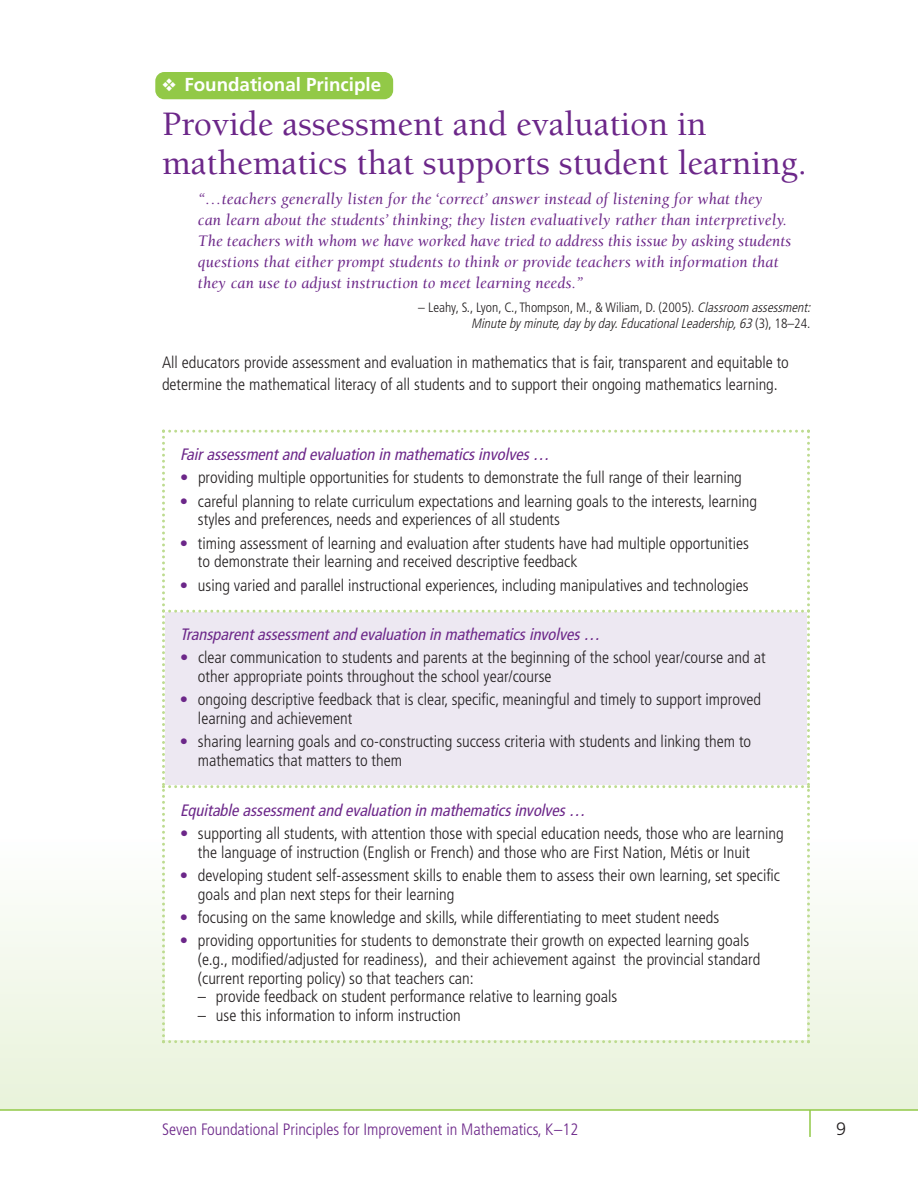
<style>
.page{position:relative;width:918px;height:1188px;background:#fff}
.page>*{position:absolute;margin:0;border:0;box-sizing:border-box;transform-origin:0 0}
.t1{font:500 35.25px/39px "Berkeley";color:#6c2789}
.t2{font:700 18.75px "Frutiger";color:#fff}
.t3{font:300 18px "Frutiger";color:#231f20}
.t4{font:300 condensed 16.5px/18.8px "Frutiger";color:#231f20}
.t5{font:italic 16.5px/21px "Berkeley";letter-spacing:.01em;color:#6c2789}
.t6{font:italic condensed 16.5px "Frutiger";color:#6c2789}
.t7{font:300 condensed 16.5px "Frutiger";color:#6c2789}
.t8{font:italic 300 condensed 13.5px/16.5px "Frutiger";color:#231f20;text-align:right}
.s1{font-style:normal}
.s2{color:#6c2789}
</style>
<div class="page">
<div style="left:155px;top:72px;width:238px;height:27px;background:#92c947;border-radius:9px"></div>
<hr style="left:809px;top:1110px;width:2px;height:27px;background:#92c947">
<div style="left:0;top:838px;width:918px;height:272px;background:linear-gradient(to bottom,#fefefe,#e9f2da)"></div>
<svg style="left:162px;top:430px;width:648px;height:613px"></svg>
<hr style="left:0;top:1109px;width:918px;height:2px;background:#92c947">
<p class="t2" style="left:162px;top:77px;width:221px">❖ Foundational Principle</p>
<h1 class="t1" style="left:162px;top:107px;width:646px">Provide assessment and evaluation in mathematics that supports student learning.</h1>
<p class="t5" style="left:198px;top:190px;width:595px">“…teachers generally listen for the ‘correct’ answer instead of listening for what they<br>can learn about the students’ thinking; they listen evaluatively rather than interpretively.<br>The teachers with whom we have worked have tried to address this issue by asking students questions that either prompt students to think or provide teachers with information that they can use to adjust instruction to meet learning needs.”</p>
<p class="t8" style="left:418px;top:300px;width:397px"><span class="s1">– Leahy, S., Lyon, C., Thompson, M., &amp; Wiliam, D. (2005).</span> Classroomassessment:<br>Minute by minute, day by day. Educational Leadership, 63 <span class="s1">( 3 ) , 1 8 – 2 4 .</span></p>
<p class="t4" style="left:162px;top:353px;width:628px;line-height:21.8px">All educators provide assessment and evaluation in mathematics that is fair, transparent and equitable to determine the mathematical literacy of all students and to support their ongoing mathematics learning.</p>
<p class="t6" style="left:180px;top:448px;width:374px">Fair assessment and evaluation in mathematics involves …</p>
<p class="t4" style="left:180px;top:470px;width:563px"><span class="s2">•</span> providing multiple opportunities for students to demonstrate the full range of their learning</p>
<p class="t4" style="left:198px;top:493px;width:561px;text-indent:-18px"><span class="s2">•</span> careful planning to relate curriculum expectations and learning goals to the interests, learning styles and preferences, needs and experiences of all students</p>
<p class="t4" style="left:198px;top:535px;width:553px;text-indent:-18px"><span class="s2">•</span> timing assessment of learning and evaluation after students have had multiple opportunities to demonstrate their learning and received descriptive feedback</p>
<p class="t4" style="left:180px;top:577px;width:570px"><span class="s2">•</span> using varied and parallel instructional experiences, including manipulatives and technologies</p>
<p class="t6" style="left:180px;top:628px;width:425px">Transparent assessment and evaluation in mathematics involves …</p>
<p class="t4" style="left:198px;top:650px;width:569px;text-indent:-18px"><span class="s2">•</span> clear communication to students and parents at the beginning of the school year/course and at other appropriate points throughout the school year/course</p>
<p class="t4" style="left:198px;top:692px;width:565px;text-indent:-18px"><span class="s2">•</span> ongoing descriptive feedback that is clear, specific, meaningful and timely to support improved learning and achievement</p>
<p class="t4" style="left:198px;top:734px;width:555px;text-indent:-18px"><span class="s2">•</span> sharing learning goals and co-constructing success criteria with students and linking them to mathematics that matters to them</p>
<p class="t6" style="left:180px;top:803px;width:410px">Equitable assessment and evaluation in mathematics involves …</p>
<p class="t4" style="left:198px;top:825px;width:587px;text-indent:-18px"><span class="s2">•</span> supporting all students, with attention those with special education needs, those who are learning the language of instruction (English or French) and those who are First Nation, Métis or Inuit</p>
<p class="t4" style="left:198px;top:867px;width:584px;text-indent:-18px"><span class="s2">•</span> developing student self-assessment skills to enable them to assess their own learning, set specific goals and plan next steps for their learning</p>
<p class="t4" style="left:180px;top:909px;width:541px"><span class="s2">•</span> focusing on the same knowledge and skills, while differentiating to meet student needs</p>
<p class="t4" style="left:198px;top:932px;width:564px;text-indent:-18px"><span class="s2">•</span> providing opportunities for students to demonstrate their growth on expected learning goals (e.g., modified/adjusted for readiness), and their achievement against the provincial standard (current reporting policy) so that teachers can:</p>
<p class="t4" style="left:198px;top:989px;width:421px">– provide feedback on student performance relative to learning goals</p>
<p class="t4" style="left:198px;top:1007px;width:264px">– use this information to inform instruction</p>
<p class="t7" style="left:162px;top:1122px;width:418px">Seven Foundational Principles for Improvement in Mathematics, K–12</p>
<p class="t3" style="left:836px;top:1121px;width:12px">9</p>
</div>
